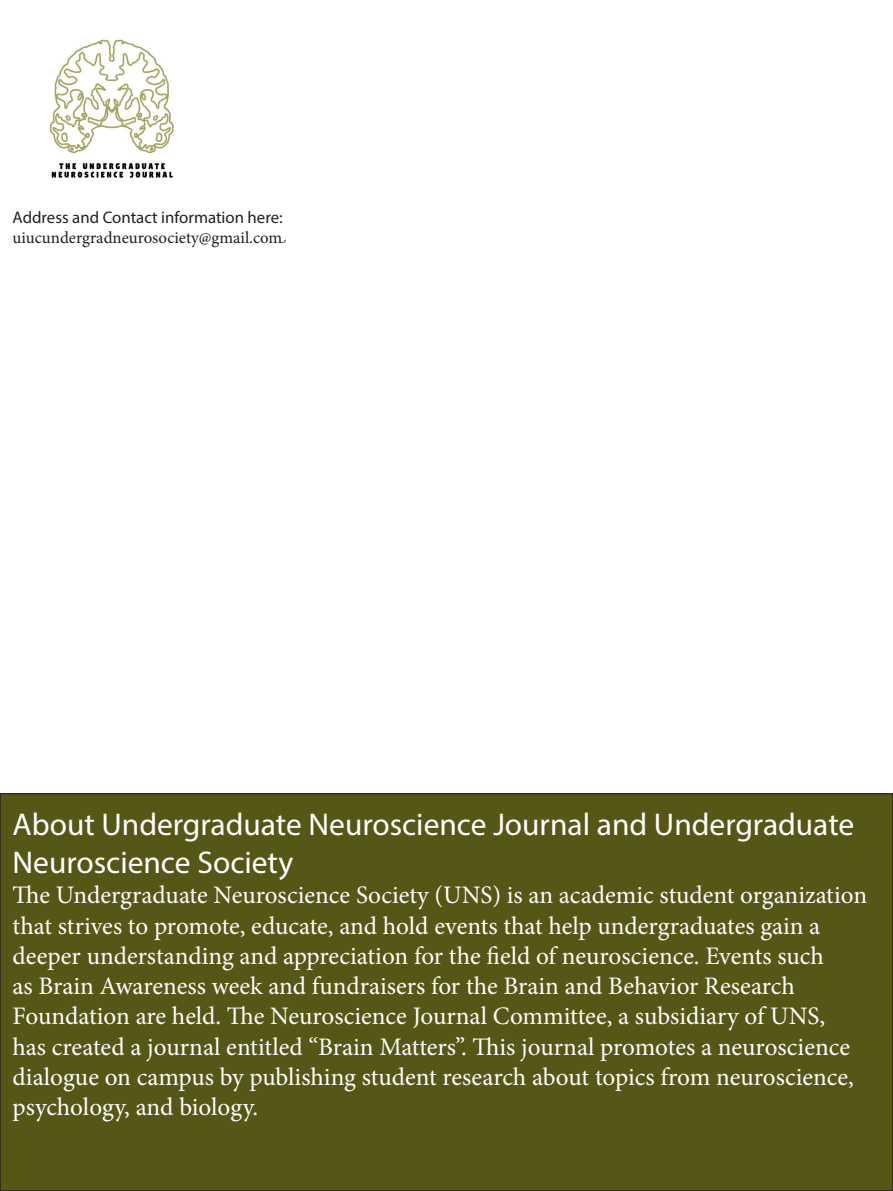
<style>
.page{position:relative;width:893px;height:1191px;background:#fff}
.page>*{position:absolute;margin:0;border:0;box-sizing:border-box;transform-origin:0 0}
.t1{font:31.5px/37.8px "Myriad Pro";color:#fff}
.t2{font:25.2px/30.2px "Minion Pro";color:#fff}
.t3{font:16.8px "Minion Pro";color:#231f20}
.t4{font:16.8px "Myriad Pro";color:#231f20}
</style>
<div class="page">
<div style="left:0;top:793px;width:893px;height:397px;background:#565716"></div>
<img style="left:49px;top:39px;width:125px;height:139px">
<p class="t4" style="left:13px;top:207px;width:271px">Address and Contact information here:</p>
<p class="t3" style="left:13px;top:227px;width:275px">uiucundergradneurosociety@gmail.com</p>
<p class="t1" style="left:13px;top:805px;width:843px">About Undergraduate Neuroscience Journal and Undergraduate<br>Neuroscience Society</p>
<p class="t2" style="left:13px;top:880px;width:856px">The Undergraduate Neuroscience Society (UNS) is an academic student organization that strives to promote, educate, and hold events that help undergraduates gain a deeper understanding and appreciation for the field of neuroscience. Events such<br>as Brain Awareness week and fundraisers for the Brain and Behavior Research Foundation are held. The Neuroscience Journal Committee, a subsidiary of UNS,<br>has created a journal entitled “Brain Matters”. This journal promotes a neuroscience dialogue on campus by publishing student research about topics from neuroscience, psychology, and biology.</p>
</div>
